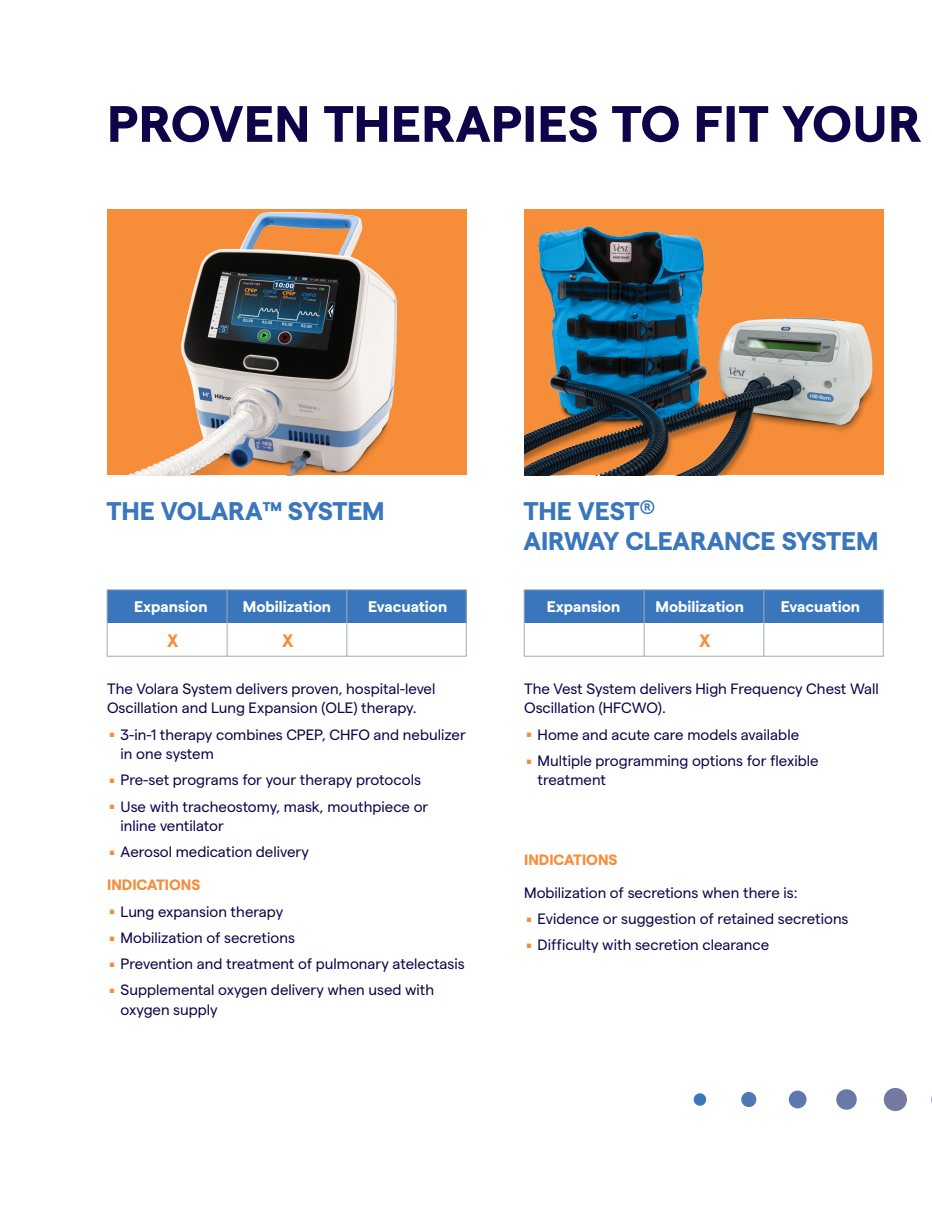
<style>
.page{position:relative;width:932px;height:1215px;background:#fff}
.page>*{position:absolute;margin:0;border:0;box-sizing:border-box;transform-origin:0 0}
.t1{font:42px "Matter SQ";color:#f68d38}
.t2{font:700 25.5px/30px "Matter";letter-spacing:-.01em;color:#3976bc}
.t3{font:700 18px "Matter";color:#f68d38}
.t4{font:700 15.45px "Matter";color:#fff}
.t5{font:15px/19.5px "Matter";color:#0d0449}
.t6{font:700 15px "Matter";color:#f68d38}
</style>
<div class="page">
<svg style="left:110px;top:106px;width:811px;height:36px"></svg>
<div style="left:107px;top:590px;width:359px;height:32px;background:#3976bc"></div>
<div style="left:107px;top:589px;width:359px;height:68px;border:1px solid #9badb7"></div>
<hr style="left:227px;top:589px;width:1px;height:68px;background:#9badb7">
<hr style="left:346px;top:589px;width:1px;height:68px;background:#9badb7">
<div style="left:524px;top:590px;width:359px;height:32px;background:#3976bc"></div>
<div style="left:524px;top:589px;width:359px;height:68px;border:1px solid #9badb7"></div>
<hr style="left:644px;top:589px;width:1px;height:68px;background:#9badb7">
<hr style="left:763px;top:589px;width:1px;height:68px;background:#9badb7">
<img style="left:524px;top:210px;width:359px;height:265px">
<img style="left:107px;top:209px;width:360px;height:266px">
<svg style="left:693px;top:1088px;width:239px;height:23px"></svg>
<h2 class="t2" style="left:106px;top:494px;width:280px">THE VOLARA™ SYSTEM</h2>
<h2 class="t2" style="left:523px;top:494px;width:356px">THE VEST<sup>®<br></sup>AIRWAY CLEARANCE SYSTEM</h2>
<p class="t4" style="left:134px;top:596px;width:75px">Expansion</p>
<p class="t4" style="left:243px;top:596px;width:90px">Mobilization</p>
<p class="t4" style="left:368px;top:596px;width:81px">Evacuation</p>
<p class="t3" style="left:167px;top:627px;width:13px">X</p>
<p class="t3" style="left:282px;top:627px;width:13px">X</p>
<p class="t3" style="left:699px;top:627px;width:13px">X</p>
<p class="t5" style="left:107px;top:678px;width:330px">The Volara System delivers proven, hospital-level<br>Oscillation and Lung Expansion (OLE) therapy.</p>
<h1 class="t1" style="left:107px;top:692px;width:11px">.</h1>
<p class="t5" style="left:121px;top:723px;width:347px">3-in-1 therapy combines CPEP, CHFO and nebulizer in one system</p>
<h1 class="t1" style="left:107px;top:738px;width:11px">.</h1>
<p class="t5" style="left:121px;top:769px;width:302px">Pre-set programs for your therapy protocols</p>
<h1 class="t1" style="left:107px;top:764px;width:11px">.</h1>
<p class="t5" style="left:121px;top:795px;width:309px">Use with tracheostomy, mask, mouthpiece or inline ventilator</p>
<h1 class="t1" style="left:107px;top:810px;width:11px">.</h1>
<p class="t5" style="left:121px;top:841px;width:190px">Aerosol medication delivery</p>
<p class="t6" style="left:107px;top:874px;width:95px">INDICATIONS</p>
<h1 class="t1" style="left:107px;top:869px;width:11px">.</h1>
<p class="t5" style="left:121px;top:900px;width:164px">Lung expansion therapy</p>
<h1 class="t1" style="left:107px;top:895px;width:11px">.</h1>
<p class="t5" style="left:121px;top:927px;width:176px">Mobilization of secretions</p>
<h1 class="t1" style="left:107px;top:921px;width:11px">.</h1>
<p class="t5" style="left:121px;top:953px;width:346px">Prevention and treatment of pulmonary atelectasis</p>
<h1 class="t1" style="left:107px;top:948px;width:11px">.</h1>
<p class="t5" style="left:121px;top:979px;width:315px">Supplemental oxygen delivery when used with oxygen supply</p>
<p class="t4" style="left:547px;top:596px;width:75px">Expansion</p>
<p class="t4" style="left:655px;top:596px;width:90px">Mobilization</p>
<p class="t4" style="left:780px;top:596px;width:81px">Evacuation</p>
<p class="t5" style="left:524px;top:678px;width:356px">The Vest System delivers High Frequency Chest Wall<br>Oscillation (HFCWO).</p>
<h1 class="t1" style="left:524px;top:692px;width:11px">.</h1>
<p class="t5" style="left:537px;top:723px;width:263px">Home and acute care models available</p>
<h1 class="t1" style="left:524px;top:718px;width:11px">.</h1>
<p class="t5" style="left:537px;top:750px;width:282px">Multiple programming options for flexible treatment</p>
<p class="t6" style="left:524px;top:848px;width:95px">INDICATIONS</p>
<p class="t5" style="left:524px;top:882px;width:275px">Mobilization of secretions when there is:</p>
<h1 class="t1" style="left:524px;top:876px;width:11px">.</h1>
<p class="t5" style="left:537px;top:908px;width:312px">Evidence or suggestion of retained secretions</p>
<h1 class="t1" style="left:524px;top:903px;width:11px">.</h1>
<p class="t5" style="left:537px;top:934px;width:233px">Difficulty with secretion clearance</p>
</div>
